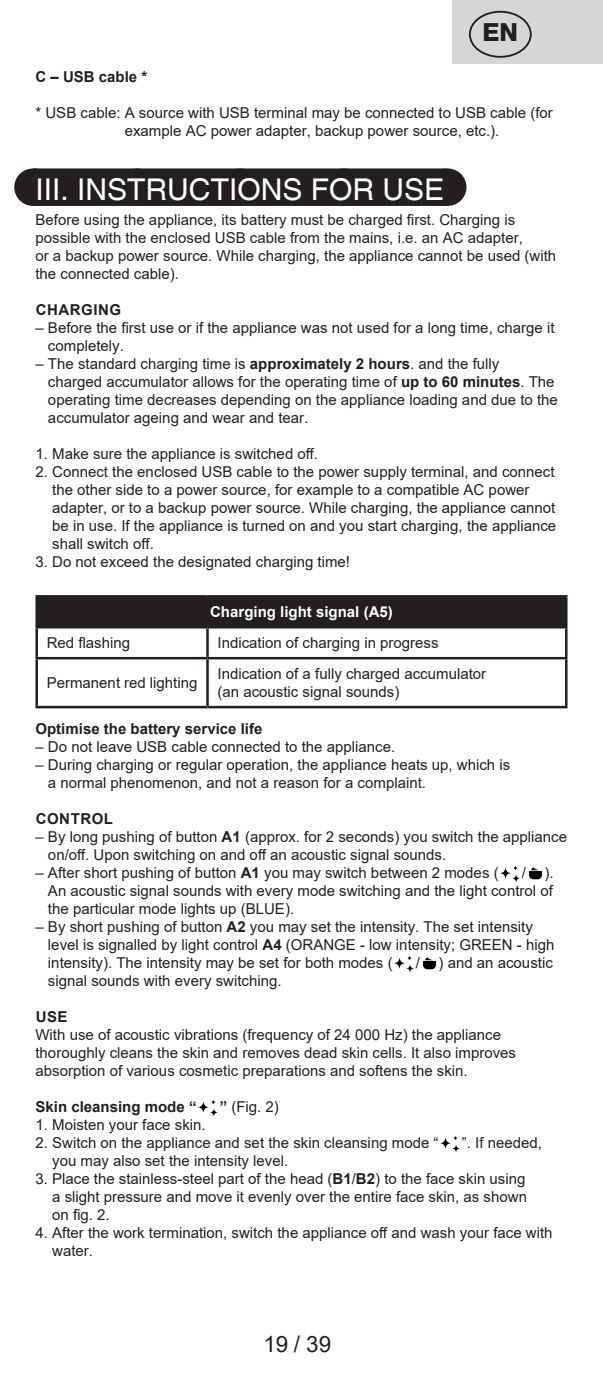
<style>
.page{position:relative;width:603px;height:1382px;background:#fff}
.page>*{position:absolute;margin:0;border:0;box-sizing:border-box;transform-origin:0 0}
.Grafický_nadpis_ETA{font:30px "Helvetica";color:#fff}
.t1{font:800 25px "Helvetica Neue OT";color:#231f20}
.t2{font:22.5px "Arial";color:#231f20}
.Normální{font:15px/18px "Arial";color:#231f20}
.Normální-2{font:700 15px "Arial";color:#231f20}
.Normální-3{font:700 15px "Arial";color:#fff}
.Normální-4{font:700 15px "Arial";letter-spacing:.035em;color:#231f20}
.s1{font-weight:700}
</style>
<div class="page">
<div style="left:451px;top:0;width:151px;height:63px;background:#d5d6d8"></div>
<div style="left:468px;top:11px;width:63px;height:47px;border:2px solid #231f20;border-radius:50%"></div>
<div style="left:33px;top:168px;width:413px;height:38px;background:#231f20"></div>
<svg style="left:136px;top:168px;width:259px;height:38px"></svg>
<hr style="left:446px;top:168px;width:1px;height:38px;background:#231f20">
<div style="left:37px;top:596px;width:529px;height:31px;background:#231f20"></div>
<hr style="left:35px;top:595px;width:172px;height:3px;background:#231f20">
<hr style="left:35px;top:598px;width:3px;height:28px;background:#231f20">
<hr style="left:207px;top:595px;width:360px;height:3px;background:#231f20">
<hr style="left:564px;top:598px;width:3px;height:28px;background:#231f20">
<hr style="left:35px;top:626px;width:172px;height:2px;background:#231f20">
<hr style="left:35px;top:628px;width:3px;height:29px;background:#231f20">
<hr style="left:207px;top:626px;width:360px;height:2px;background:#231f20">
<hr style="left:206px;top:628px;width:3px;height:29px;background:#231f20">
<hr style="left:564px;top:628px;width:3px;height:29px;background:#231f20">
<hr style="left:35px;top:657px;width:172px;height:2px;background:#231f20">
<hr style="left:35px;top:659px;width:3px;height:47px;background:#231f20">
<hr style="left:207px;top:657px;width:360px;height:2px;background:#231f20">
<hr style="left:206px;top:659px;width:3px;height:47px;background:#231f20">
<hr style="left:564px;top:659px;width:3px;height:47px;background:#231f20">
<hr style="left:35px;top:706px;width:172px;height:2px;background:#231f20">
<hr style="left:207px;top:706px;width:360px;height:2px;background:#231f20">
<svg style="left:500px;top:866px;width:20px;height:16px"></svg>
<svg style="left:529px;top:867px;width:12px;height:12px"></svg>
<svg style="left:394px;top:956px;width:20px;height:16px"></svg>
<svg style="left:423px;top:957px;width:12px;height:12px"></svg>
<svg style="left:198px;top:1100px;width:20px;height:16px"></svg>
<svg style="left:440px;top:1136px;width:20px;height:16px"></svg>
<h2 class="t1" style="left:482px;top:17px;width:37px">EN</h2>
<p class="Normální-2" style="left:35px;top:66px;width:113px">C – USB cable *</p>
<p class="Normální" style="left:125px;top:103px;width:429px;text-indent:-89px">* USB cable: A source with USB terminal may be connected to USB cable (for example AC power adapter, backup power source, etc.).</p>
<p class="Grafický_nadpis_ETA" style="left:35px;top:172px;width:410px">III. INSTRUCTIONS FOR USE</p>
<p class="Normální" style="left:35px;top:211px;width:522px">Before using the appliance, its battery must be charged first. Charging is possible with the enclosed USB cable from the mains, i.e. an AC adapter,<br>or a backup power source. While charging, the appliance cannot be used (with the connected cable).</p>
<p class="Normální-4" style="left:36px;top:299px;width:87px">CHARGING</p>
<p class="Normální" style="left:48px;top:319px;width:508px;text-indent:-13px">– Before the first use or if the appliance was not used for a long time, charge it completely.</p>
<p class="Normální" style="left:48px;top:355px;width:511px;text-indent:-13px">– The standard charging time is <span class="s1">approximately 2 hours</span>. and the fully<br>charged accumulator allows for the operating time of <span class="s1">up to 60 minutes</span>. The operating time decreases depending on the appliance loading and due to the accumulator ageing and wear and tear.</p>
<p class="Normální" style="left:35px;top:445px;width:284px">1. Make sure the appliance is switched off.</p>
<p class="Normální" style="left:52px;top:463px;width:505px;text-indent:-17px">2. Connect the enclosed USB cable to the power supply terminal, and connect the other side to a power source, for example to a compatible AC power adapter, or to a backup power source. While charging, the appliance cannot be in use. If the appliance is turned on and you start charging, the appliance shall switch off.</p>
<p class="Normální" style="left:35px;top:553px;width:316px">3. Do not exceed the designated charging time!</p>
<p class="Normální-3" style="left:210px;top:601px;width:184px">Charging light signal (A5)</p>
<p class="Normální" style="left:47px;top:634px;width:85px">Red flashing</p>
<p class="Normální" style="left:217px;top:634px;width:222px">Indication of charging in progress</p>
<p class="Normální" style="left:47px;top:674px;width:152px">Permanent red lighting</p>
<p class="Normální" style="left:217px;top:665px;width:270px">Indication of a fully charged accumulator (an acoustic signal sounds)</p>
<p class="Normální-2" style="left:35px;top:718px;width:228px">Optimise the battery service life</p>
<p class="Normální" style="left:35px;top:738px;width:361px">– Do not leave USB cable connected to the appliance.</p>
<p class="Normální" style="left:48px;top:756px;width:463px;text-indent:-13px">– During charging or regular operation, the appliance heats up, which is a normal phenomenon, and not a reason for a complaint.</p>
<p class="Normální-4" style="left:36px;top:808px;width:79px">CONTROL</p>
<p class="Normální" style="left:48px;top:828px;width:520px;text-indent:-13px">– By long pushing of button <span class="s1">A1</span> (approx. for 2 seconds) you switch the appliance on/off. Upon switching on and off an acoustic signal sounds.</p>
<p class="Normální" style="left:35px;top:864px;width:464px">– After short pushing of button <span class="s1">A1</span> you may switch between 2 modes (</p>
<p class="Normální" style="left:48px;top:864px;width:507px;text-align:justify;text-indent:473px">/ ).<br>An acoustic signal sounds with every mode switching and the light control of the particular mode lights up (BLUE).</p>
<p class="Normální" style="left:48px;top:918px;width:508px;text-indent:-13px">– By short pushing of button <span class="s1">A2</span> you may set the intensity. The set intensity level is signalled by light control <span class="s1">A4</span> (ORANGE - low intensity; GREEN - high intensity). The intensity may be set for both modes (</p>
<p class="Normální" style="left:415px;top:954px;width:138px">/ ) and an acoustic</p>
<p class="Normální" style="left:48px;top:972px;width:235px">signal sounds with every switching.</p>
<p class="Normální-2" style="left:36px;top:1006px;width:33px">USE</p>
<p class="Normální" style="left:35px;top:1026px;width:482px">With use of acoustic vibrations (frequency of 24 000 Hz) the appliance thoroughly cleans the skin and removes dead skin cells. It also improves absorption of various cosmetic preparations and softens the skin.</p>
<p class="Normální-2" style="left:35px;top:1096px;width:162px">Skin cleansing mode “</p>
<p class="Normální" style="left:220px;top:1098px;width:61px"><span class="s1">”</span> (Fig. 2)</p>
<p class="Normální" style="left:35px;top:1116px;width:172px">1. Moisten your face skin.</p>
<p class="Normální" style="left:35px;top:1134px;width:404px">2. Switch on the appliance and set the skin cleansing mode “</p>
<p class="Normální" style="left:461px;top:1134px;width:82px">”. If needed,</p>
<p class="Normální" style="left:52px;top:1152px;width:237px">you may also set the intensity level.</p>
<p class="Normální" style="left:52px;top:1170px;width:476px;text-align:justify;text-indent:-17px">3. Place the stainless-steel part of the head (<span class="s1">B1</span>/<span class="s1">B2</span>) to the face skin using a slight pressure and move it evenly over the entire face skin, as shown on fig. 2.</p>
<p class="Normální" style="left:52px;top:1224px;width:501px;text-indent:-17px">4. After the work termination, switch the appliance off and wash your face with water.</p>
<h3 class="t2" style="left:263px;top:1329px;width:69px">19 / 39</h3>
</div>
